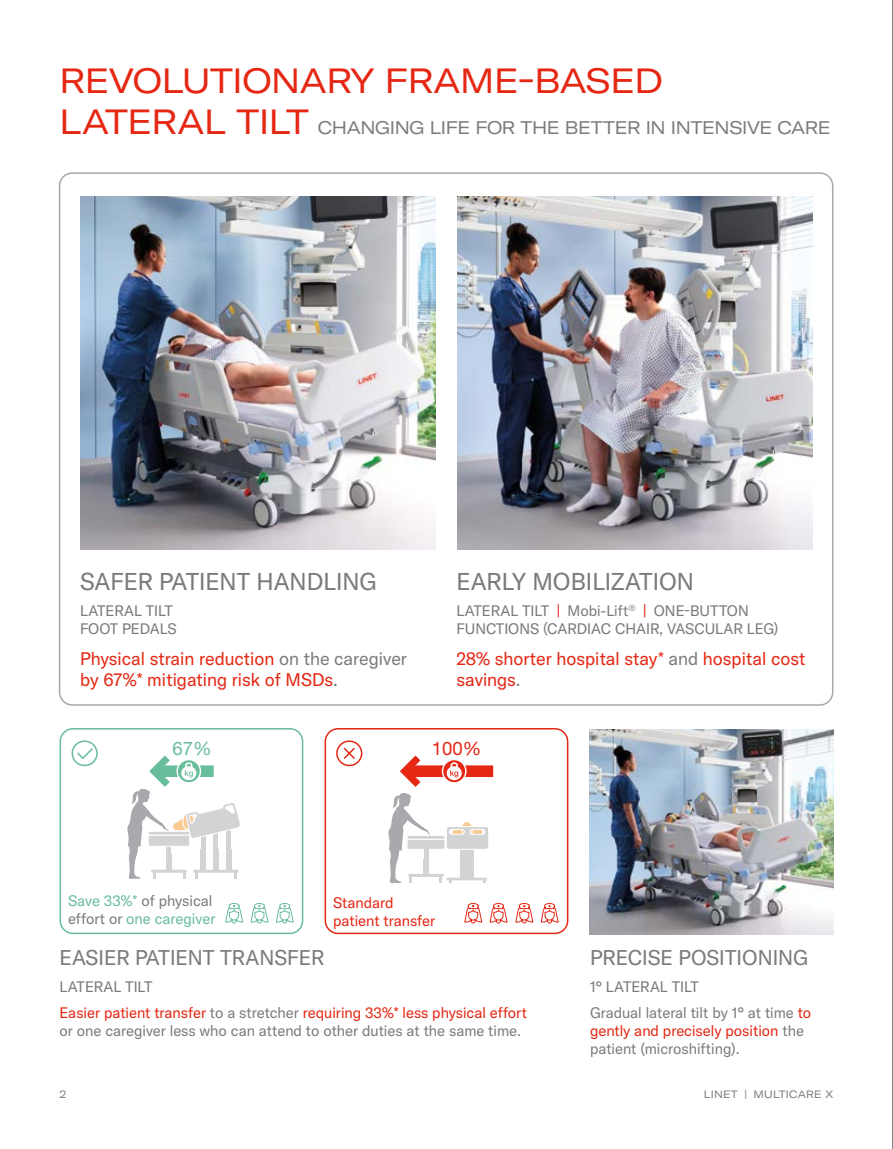
<style>
.page{position:relative;width:893px;height:1149px;background:#fff}
.page>*{position:absolute;margin:0;border:0;box-sizing:border-box;transform-origin:0 0}
.H2_HEAD{font:expanded 34.5px "GT America";letter-spacing:-.01em;color:#e52713}
.B1_list{font:24px "GT America";color:#7c7b7b}
.B1_list-2{font:21px "GT America";color:#7c7b7b}
._001_bullet{font:18.6px "Helvetica Neue LT Pro";color:#e52713}
._001_bullet-2{font:18.6px "Helvetica Neue LT Pro";color:#68bd9b}
.B1_list-3{font:18px/21.6px "GT America";color:#e52713}
.H2_HEAD-2{font:expanded 18px "GT America";letter-spacing:-.02em;color:#7c7b7b}
.B1_list-4{font:15px/18px "GT America";color:#7c7b7b}
.B2_FEATURE_text{font:15px/18px "GT America";color:#68bd9b}
.B2_FEATURE_text-2{font:15px/18px "GT America";color:#e52713}
.t1{font:expanded 10.5px "GT America";letter-spacing:.025em;color:#7c7b7b}
.s1{font-size:34.5px;color:#e52713}
.s2{color:#7c7b7b}
.s3{color:#e52713}
</style>
<div class="page">
<img style="left:590px;top:729px;width:243px;height:205px">
<div style="left:60px;top:727px;width:243px;height:206px;border:2px solid #68bd9b;border-radius:13px"></div>
<div style="left:72px;top:740px;width:26px;height:26px;border:2px solid #68bd9b;border-radius:50%"></div>
<svg style="left:75px;top:746px;width:19px;height:14px"></svg>
<svg style="left:127px;top:755px;width:113px;height:124px"></svg>
<svg style="left:225px;top:903px;width:19px;height:21px"></svg>
<svg style="left:250px;top:903px;width:19px;height:21px"></svg>
<svg style="left:276px;top:903px;width:18px;height:21px"></svg>
<div style="left:325px;top:727px;width:243px;height:206px;border:2px solid #e52713;border-radius:13px"></div>
<div style="left:336px;top:740px;width:26px;height:26px;border:2px solid #e52713;border-radius:50%"></div>
<svg style="left:343px;top:747px;width:12px;height:12px"></svg>
<div style="left:407px;top:839px;width:38px;height:10px;background:#d1d3d4"></div>
<div style="left:407px;top:838px;width:38px;height:11px;border:1px solid #fff"></div>
<div style="left:407px;top:835px;width:38px;height:4px;border:1px solid #fff"></div>
<hr style="left:408px;top:873px;width:36px;height:3px;background:#d1d3d4">
<svg style="left:439px;top:876px;width:3px;height:6px"></svg>
<div style="left:460px;top:834px;width:14px;height:44px;background:#d1d3d4"></div>
<hr style="left:447px;top:877px;width:40px;height:3px;background:#d1d3d4">
<svg style="left:447px;top:822px;width:41px;height:27px"></svg>
<svg style="left:388px;top:755px;width:42px;height:128px"></svg>
<div style="left:409px;top:765px;width:84px;height:11px;background:#e52713"></div>
<svg style="left:443px;top:759px;width:23px;height:23px"></svg>
<div style="left:442px;top:758px;width:25px;height:25px;border:1px solid #fff;border-radius:50%"></div>
<svg style="left:447px;top:762px;width:15px;height:17px"></svg>
<svg style="left:515px;top:903px;width:19px;height:21px"></svg>
<svg style="left:540px;top:903px;width:19px;height:21px"></svg>
<svg style="left:464px;top:903px;width:19px;height:21px"></svg>
<svg style="left:489px;top:903px;width:19px;height:21px"></svg>
<img style="left:81px;top:196px;width:355px;height:353px">
<img style="left:457px;top:196px;width:355px;height:353px">
<hr style="left:892px;top:0;width:1px;height:1148px;background:#000">
<p class="H2_HEAD" style="left:60px;top:60px;width:605px">REVOLUTIONARY FRAME-BASED</p>
<p class="H2_HEAD-2" style="left:60px;top:117px;width:773px"><span class="s1">LATERAL TILT</span> CHANGING LIFE FOR THE BETTER IN INTENSIVE CARE</p>
<p class="B1_list" style="left:80px;top:567px;width:298px">SAFER PATIENT HANDLING</p>
<p class="B1_list-4" style="left:80px;top:602px;width:98px">LATERAL TILT<br>FOOT PEDALS</p>
<p class="B1_list-3" style="left:80px;top:647px;width:328px">Physical strain reduction <span class="s2">on the caregiver </span>by 67%* mitigating risk of MSDs<span class="s2">.</span></p>
<p class="_001_bullet-2" style="left:172px;top:737px;width:41px">67%</p>
<p class="B1_list" style="left:456px;top:567px;width:239px">EARLY MOBILIZATION</p>
<p class="B1_list-4" style="left:456px;top:602px;width:324px">LATERAL TILT <span class="s3">|</span> Mobi-Lift<sup>®</sup> <span class="s3">|</span> ONE-BUTTON<br>FUNCTIONS (CARDIAC CHAIR, VASCULAR LEG)</p>
<p class="B1_list-3" style="left:456px;top:647px;width:350px">28% shorter hospital stay* <span class="s2">and</span> hospital cost savings<span class="s2">.</span></p>
<p class="_001_bullet" style="left:432px;top:737px;width:51px">100%</p>
<p class="B2_FEATURE_text" style="left:68px;top:891px;width:149px">Save 33%* <span class="s2">of physical effort or</span> one caregiver</p>
<p class="B2_FEATURE_text-2" style="left:333px;top:893px;width:104px">Standard patient transfer</p>
<p class="B1_list-2" style="left:60px;top:945px;width:266px">EASIER PATIENT TRANSFER</p>
<p class="B1_list-4" style="left:60px;top:977px;width:94px">LATERAL TILT</p>
<p class="B1_list-4" style="left:60px;top:1003px;width:469px"><span class="s3">Easier patient transfer</span> to a stretcher <span class="s3">requiring 33%* less physical effort </span>or one caregiver less who can attend to other duties at the same time.</p>
<p class="B1_list-2" style="left:590px;top:945px;width:220px">PRECISE POSITIONING</p>
<p class="B1_list-4" style="left:590px;top:977px;width:110px">1° LATERAL TILT</p>
<p class="B1_list-4" style="left:590px;top:1003px;width:223px">Gradual lateral tilt by 1° at time <span class="s3">to gently and precisely position</span> the patient (microshifting).</p>
<p class="t1" style="left:60px;top:1087px;width:8px">2</p>
<p class="t1" style="left:704px;top:1087px;width:131px">LINET | MULTICARE X</p>
</div>
